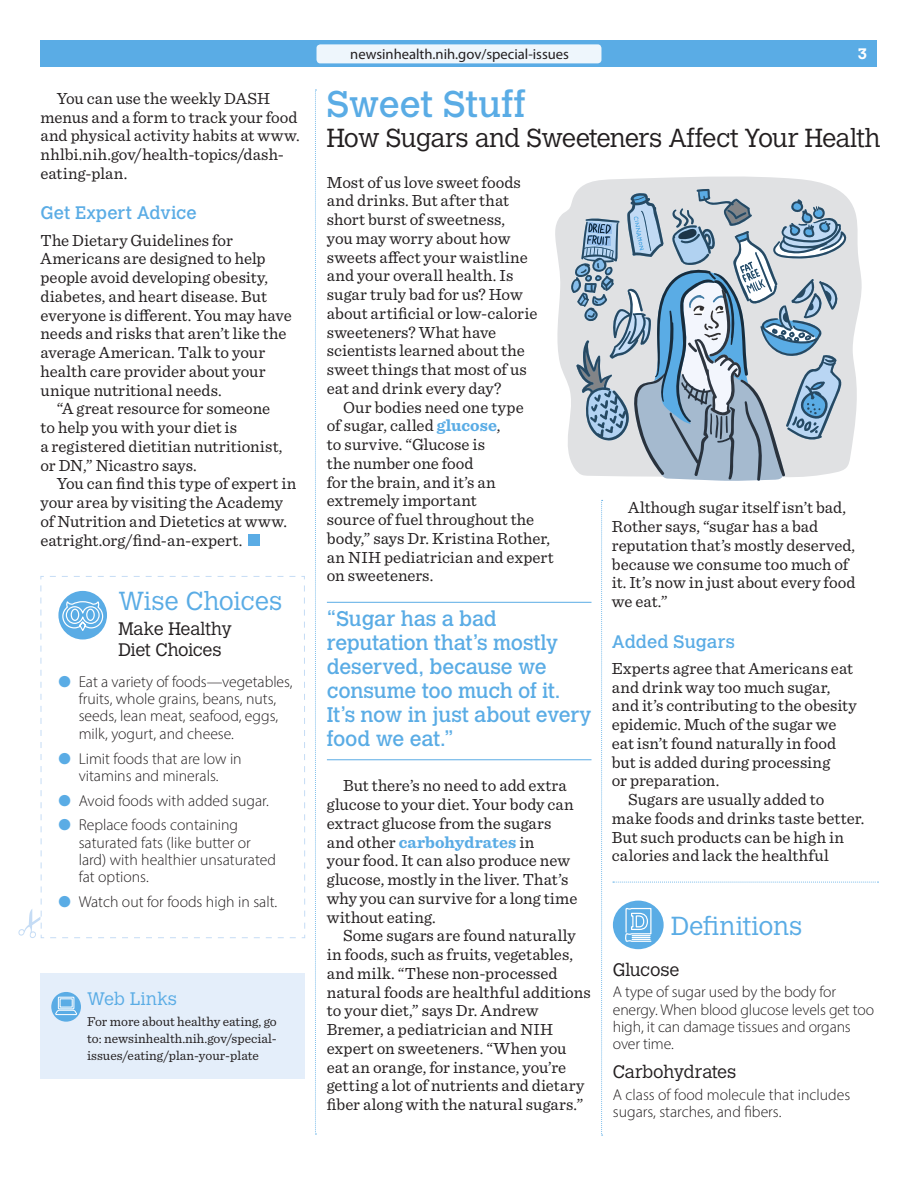
<style>
.page{position:relative;width:918px;height:1188px;background:#fff}
.page>*{position:absolute;margin:0;border:0;box-sizing:border-box;transform-origin:0 0}
.t1{font:36.75px "Calvert MT Std";color:#5aace5}
.t2{font:300 25.8px "Calvert MT Std";letter-spacing:-.02em;color:#231f20}
.sidebar_H1{font:300 25.8px "Calvert MT Std";color:#5aace5}
.Q{font:21px/24px "Calvert MT Std";letter-spacing:-.015em;color:#5aace5}
.sidebar_H2{font:300 18px/21.6px "Calvert MT Std";letter-spacing:-.01em;color:#231f20}
.t3{font:18px "Calvert MT Std";color:#5aace5}
.t4{font:300 18px "Calvert MT Std";letter-spacing:.01em;color:#5aace5}
.P_first_paragraph{font:16.8px/18.8px "Sentinel";color:#231f20}
.sidebar_P{font:300 15.75px/17.2px "Myriad Pro";color:#231f20}
.t5{font:700 15px "Calvert MT Std";color:#fff}
.t6{font:14.7px "Myriad Pro";color:#231f20}
.t7{font:13.5px/17px "Sentinel";color:#231f20;text-align:justify}
.s1{color:#5aace5}
.s2{font-weight:700;color:#5aace5}
</style>
<div class="page">
<div style="left:40px;top:40px;width:838px;height:27px;background:#5aace5"></div>
<div style="left:317px;top:44px;width:284px;height:19px;background:#eef6fc;border-radius:4px"></div>
<svg style="left:315px;top:90px;width:1px;height:1045px"></svg>
<hr style="left:327px;top:602px;width:265px;height:1px;background:#5aace5">
<hr style="left:327px;top:759px;width:265px;height:1px;background:#5aace5">
<svg style="left:555px;top:176px;width:307px;height:285px;fill:#e0e1e3"></svg>
<svg style="left:571px;top:189px;width:279px;height:292px;background:#afbecc"></svg>
<svg style="left:601px;top:500px;width:2px;height:636px"></svg>
<div style="left:248px;top:534px;width:12px;height:12px;background:#5aace5"></div>
<svg style="left:40px;top:576px;width:265px;height:362px"></svg>
<div style="left:58px;top:591px;width:49px;height:49px;background:#5aace5;border-radius:50%"></div>
<svg style="left:62px;top:601px;width:42px;height:32px"></svg>
<svg style="left:18px;top:585px;width:24px;height:353px"></svg>
<div style="left:40px;top:974px;width:265px;height:105px;background:#e4eefa"></div>
<svg style="left:51px;top:992px;width:30px;height:30px"></svg>
<svg style="left:55px;top:996px;width:22px;height:19px"></svg>
<div style="left:60px;top:998px;width:13px;height:9px;border:1px solid #fff"></div>
<div style="left:613px;top:901px;width:51px;height:48px;background:#5aace5;border-radius:50%"></div>
<svg style="left:625px;top:907px;width:27px;height:35px"></svg>
<svg style="left:613px;top:882px;width:266px;height:1px"></svg>
<p class="P_first_paragraph" style="left:40px;top:88px;width:261px;text-indent:16px">You can use the weekly DASH menus and a form to track your food and physical activity habits at www. nhlbi.nih.gov/health-topics/dash&shy;eating-plan.</p>
<h3 class="t3" style="left:40px;top:203px;width:158px">Get Expert Advice</h3>
<p class="P_first_paragraph" style="left:40px;top:230px;width:253px">The Dietary Guidelines for<br>Americans are designed to help people avoid developing obesity, diabetes, and heart disease. But everyone is different. You may have needs and risks that aren’t like the average American. Talk to your health care provider about your unique nutritional needs.</p>
<p class="P_first_paragraph" style="left:40px;top:398px;width:244px;text-indent:16px">“A great resource for someone to help you with your diet is<br>a registered dietitian nutritionist, or DN,” Nicastro says.</p>
<p class="P_first_paragraph" style="left:40px;top:473px;width:257px;text-indent:16px">You can find this type of expert in your area by visiting the Academy of Nutrition and Dietetics at www. eatright.org/find-an-expert.</p>
<p class="sidebar_H1" style="left:118px;top:587px;width:165px">Wise Choices</p>
<p class="sidebar_H2" style="left:118px;top:618px;width:115px">Make Healthy<br>Diet Choices</p>
<p class="sidebar_P" style="left:79px;top:673px;width:215px;text-indent:-20px"><span class="s1">●</span> Eat a variety of foods—vegetables, fruits, whole grains, beans, nuts, seeds, lean meat, seafood, eggs, milk, yogurt, and cheese.</p>
<p class="sidebar_P" style="left:58px;top:750px;width:185px;text-align:center"><span class="s1">●</span> Limit foods that are low in vitamins and minerals.</p>
<p class="sidebar_P" style="left:58px;top:792px;width:212px"><span class="s1">●</span> Avoid foods with added sugar.</p>
<p class="sidebar_P" style="left:79px;top:816px;width:199px;text-indent:-20px"><span class="s1">●</span> Replace foods containing saturated fats (like butter or lard) with healthier unsaturated fat options.</p>
<p class="sidebar_P" style="left:58px;top:893px;width:220px"><span class="s1">●</span> Watch out for foods high in salt.</p>
<p class="t4" style="left:87px;top:989px;width:91px">Web Links</p>
<p class="t7" style="left:87px;top:1012px;width:191px">For more about healthy eating, go to: newsinhealth.nih.gov/special&shy;issues/eating/plan-your-plate</p>
<p class="t6" style="left:350px;top:46px;width:220px">newsinhealth.nih.gov/special-issues</p>
<p class="t5" style="left:858px;top:45px;width:11px">3</p>
<h1 class="t1" style="left:327px;top:83px;width:200px">Sweet Stuff</h1>
<h2 class="t2" style="left:327px;top:124px;width:555px">How Sugars and Sweeteners Affect Your Health</h2>
<p class="P_first_paragraph" style="left:327px;top:172px;width:212px">Most of us love sweet foods and drinks. But after that short burst of sweetness,<br>you may worry about how sweets affect your waistline and your overall health. Is sugar truly bad for us? How about artificial or low-calorie sweeteners? What have scientists learned about the sweet things that most of us eat and drink every day?</p>
<p class="P_first_paragraph" style="left:327px;top:397px;width:228px;text-indent:16px">Our bodies need one type<br>of sugar, called <span class="s2">glucose</span>,<br>to survive. “Glucose is<br>the number one food<br>for the brain, and it’s an extremely important<br>source of fuel throughout the body,” says Dr. Kristina Rother, an NIH pediatrician and expert on sweeteners.</p>
<p class="Q" style="left:327px;top:607px;width:266px">“Sugar has a bad reputation that’s mostly deserved, because we consume too much of it.<br>It’s now in just about every food we eat.”</p>
<p class="P_first_paragraph" style="left:327px;top:775px;width:252px;text-indent:16px">But there’s no need to add extra glucose to your diet. Your body can extract glucose from the sugars and other <span class="s2">carbohydrates</span> in<br>your food. It can also produce new glucose, mostly in the liver. That’s why you can survive for a long time without eating.</p>
<p class="P_first_paragraph" style="left:327px;top:925px;width:265px;text-indent:16px">Some sugars are found naturally in foods, such as fruits, vegetables, and milk. “These non-processed natural foods are healthful additions to your diet,” says Dr. Andrew Bremer, a pediatrician and NIH expert on sweeteners. “When you eat an orange, for instance, you’re getting a lot of nutrients and dietary fiber along with the natural sugars.”</p>
<p class="P_first_paragraph" style="left:612px;top:497px;width:245px;text-indent:16px">Although sugar itself isn’t bad,<br>Rother says, “sugar has a bad reputation that’s mostly deserved, because we consume too much of it. It’s now in just about every food we eat.”</p>
<h3 class="t3" style="left:612px;top:631px;width:124px">Added Sugars</h3>
<p class="P_first_paragraph" style="left:612px;top:658px;width:246px">Experts agree that Americans eat and drink way too much sugar, and it’s contributing to the obesity epidemic. Much of the sugar we eat isn’t found naturally in food but is added during processing<br>or preparation.</p>
<p class="P_first_paragraph" style="left:612px;top:789px;width:254px;text-indent:16px">Sugars are usually added to make foods and drinks taste better.<br>But such products can be high in calories and lack the healthful</p>
<p class="sidebar_H1" style="left:671px;top:912px;width:133px">Definitions</p>
<p class="sidebar_H2" style="left:613px;top:959px;width:68px">Glucose</p>
<p class="sidebar_P" style="left:613px;top:983px;width:263px">A type of sugar used by the body for energy. When blood glucose levels get too high, it can damage tissues and organs over time.</p>
<p class="sidebar_H2" style="left:613px;top:1062px;width:125px">Carbohydrates</p>
<p class="sidebar_P" style="left:613px;top:1086px;width:239px">A class of food molecule that includes sugars, starches, and fibers.</p>
</div>
